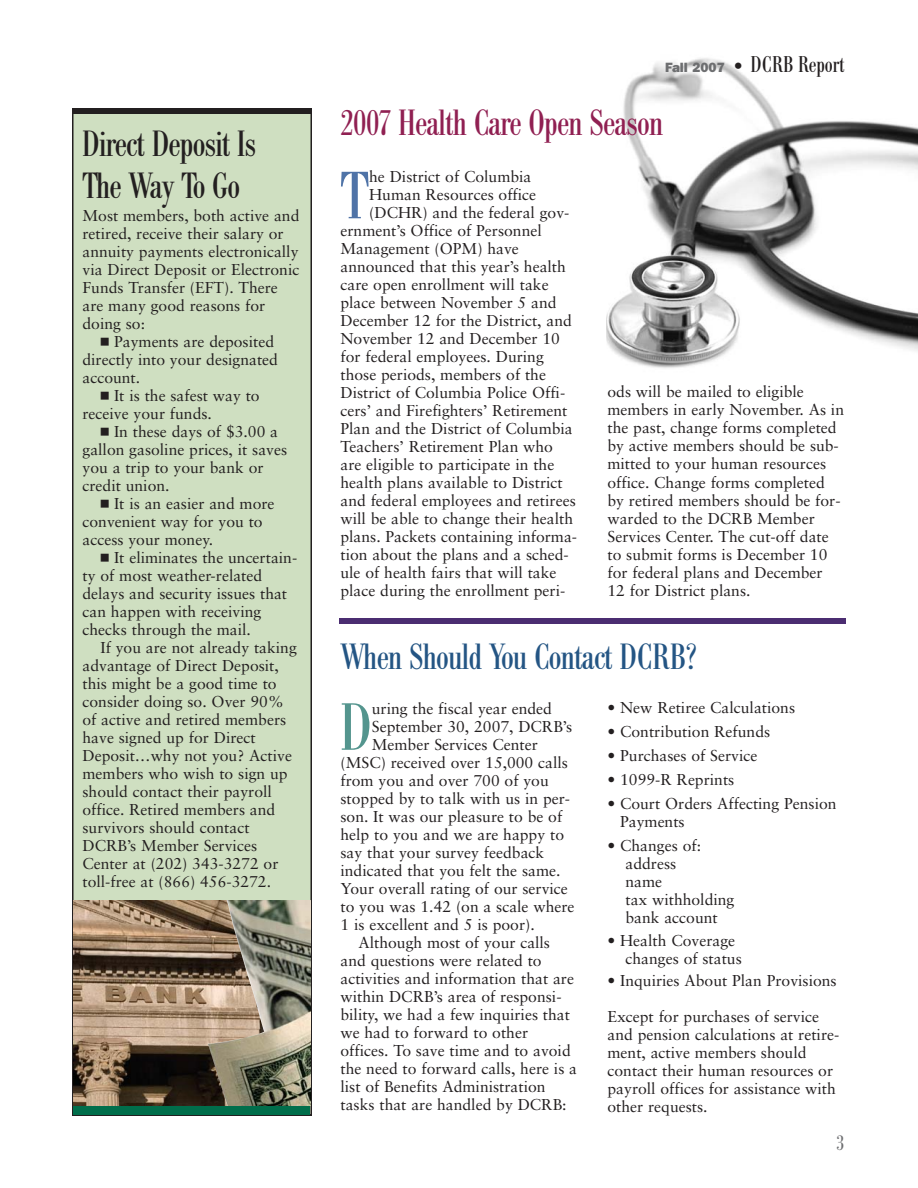
<style>
.page{position:relative;width:918px;height:1188px;background:#fff}
.page>*{position:absolute;margin:0;border:0;box-sizing:border-box;transform-origin:0 0}
.t1{font:condensed 65.7px "Bodoni BE";color:#4f73a7}
.t2{font:condensed 65.7px "Bodoni BE";color:#54958e}
.t3{font:condensed 36px/42px "Bodoni BE";letter-spacing:-.02em;color:#231f20}
.t4{font:condensed 36px "Bodoni BE";letter-spacing:-.02em;color:#245584}
.t5{font:condensed 36px "Bodoni BE";letter-spacing:-.02em;color:#902052}
.t6{font:condensed 22.5px "Bodoni BE";color:#231f20}
.t7{font:condensed 21px "Bodoni BE";color:#6d6e70}
.t8{font:15.75px/18px "Sabon";color:#231f20}
.s1{font-family:"Franklin Gothic";font-weight:800;font-stretch:normal;font-size:13.5px;color:#6d6e70}
.s2{font-family:"Sabon";font-stretch:normal;font-size:18px}
</style>
<div class="page">
<div style="left:73px;top:109px;width:238px;height:1006px;background:#cfdfc1"></div>
<div style="left:72px;top:108px;width:240px;height:1008px;border:2px solid #231f20"></div>
<img style="left:606px;top:58px;width:312px;height:310px">
<div style="left:74px;top:1105px;width:236px;height:10px;background:#006e4b"></div>
<img style="left:74px;top:900px;width:132px;height:205px">
<img style="left:206px;top:900px;width:104px;height:205px">
<div style="left:339px;top:618px;width:507px;height:6px;background:#4b2d71"></div>
<div style="left:72px;top:108px;width:240px;height:5px;background:#231f20"></div>
<h2 class="t3" style="left:82px;top:127px;width:175px">Direct Deposit Is<br>The Way To Go</h2>
<p class="t8" style="left:82px;top:208px;width:218px">Most members, both active and</p>
<p class="t8" style="left:82px;top:226px;width:203px">retired, receive their salary or</p>
<p class="t8" style="left:82px;top:244px;width:218px">annuity payments electronically</p>
<p class="t8" style="left:82px;top:262px;width:218px">via Direct Deposit or Electronic</p>
<p class="t8" style="left:82px;top:280px;width:197px">Funds Transfer (EFT). There</p>
<p class="t8" style="left:82px;top:298px;width:184px">are many good reasons for</p>
<p class="t8" style="left:82px;top:316px;width:64px">doing so:</p>
<p class="t8" style="left:114px;top:334px;width:162px">Payments are deposited</p>
<p class="t8" style="left:82px;top:352px;width:197px">directly into your designated</p>
<p class="t8" style="left:82px;top:370px;width:59px">account.</p>
<p class="t8" style="left:114px;top:388px;width:147px">It is the safest way to</p>
<p class="t8" style="left:82px;top:406px;width:131px">receive your funds.</p>
<p class="t8" style="left:114px;top:424px;width:166px">In these days of $3.00 a</p>
<p class="t8" style="left:82px;top:442px;width:206px">gallon gasoline prices, it saves</p>
<p class="t8" style="left:82px;top:460px;width:183px">you a trip to your bank or</p>
<p class="t8" style="left:82px;top:478px;width:89px">credit union.</p>
<p class="t8" style="left:114px;top:496px;width:162px">It is an easier and more</p>
<p class="t8" style="left:82px;top:514px;width:182px">convenient way for you to</p>
<p class="t8" style="left:82px;top:532px;width:132px">access your money.</p>
<p class="t8" style="left:114px;top:550px;width:185px">It eliminates the uncertain-</p>
<p class="t8" style="left:82px;top:568px;width:181px">ty of most weather-related</p>
<p class="t8" style="left:82px;top:586px;width:206px">delays and security issues that</p>
<p class="t8" style="left:82px;top:604px;width:180px">can happen with receiving</p>
<p class="t8" style="left:82px;top:622px;width:170px">checks through the mail.</p>
<p class="t8" style="left:101px;top:640px;width:198px">If you are not already taking</p>
<p class="t8" style="left:82px;top:658px;width:198px">advantage of Direct Deposit,</p>
<p class="t8" style="left:82px;top:676px;width:196px">this might be a good time to</p>
<p class="t8" style="left:82px;top:694px;width:203px">consider doing so. Over 90%</p>
<p class="t8" style="left:82px;top:712px;width:205px">of active and retired members</p>
<p class="t8" style="left:82px;top:730px;width:175px">have signed up for Direct</p>
<p class="t8" style="left:82px;top:748px;width:211px">Deposit…why not you? Active</p>
<p class="t8" style="left:82px;top:766px;width:207px">members who wish to sign up</p>
<p class="t8" style="left:82px;top:784px;width:191px">should contact their payroll</p>
<p class="t8" style="left:82px;top:802px;width:194px">office. Retired members and</p>
<p class="t8" style="left:82px;top:820px;width:169px">survivors should contact</p>
<p class="t8" style="left:82px;top:838px;width:176px">DCRB’s Member Services</p>
<p class="t8" style="left:82px;top:856px;width:198px">Center at (202) 343-3272 or</p>
<p class="t8" style="left:82px;top:874px;width:190px">toll-free at (866) 456-3272.</p>
<h3 class="t6" style="left:665px;top:55px;width:181px"><span class="s1">Fall 2007</span> <span class="s2">•</span> DCRB Report</h3>
<h2 class="t5" style="left:340px;top:109px;width:324px">2007 Health Care Open Season</h2>
<h1 class="t1" style="left:340px;top:171px;width:30px">T</h1>
<p class="t8" style="left:369px;top:169px;width:164px">he District of Columbia</p>
<p class="t8" style="left:369px;top:187px;width:169px">Human Resources office</p>
<p class="t8" style="left:369px;top:205px;width:202px">(DCHR) and the federal gov-</p>
<p class="t8" style="left:341px;top:223px;width:203px">ernment’s Office of Personnel</p>
<p class="t8" style="left:341px;top:241px;width:180px">Management (OPM) have</p>
<p class="t8" style="left:341px;top:259px;width:227px">announced that this year’s health</p>
<p class="t8" style="left:341px;top:277px;width:210px">care open enrollment will take</p>
<p class="t8" style="left:341px;top:295px;width:218px">place between November 5 and</p>
<p class="t8" style="left:341px;top:313px;width:233px">December 12 for the District, and</p>
<p class="t8" style="left:341px;top:331px;width:221px">November 12 and December 10</p>
<p class="t8" style="left:341px;top:349px;width:205px">for federal employees. During</p>
<p class="t8" style="left:341px;top:367px;width:207px">those periods, members of the</p>
<p class="t8" style="left:341px;top:385px;width:226px">District of Columbia Police Offi-</p>
<p class="t8" style="left:341px;top:403px;width:229px">cers’ and Firefighters’ Retirement</p>
<p class="t8" style="left:341px;top:421px;width:234px">Plan and the District of Columbia</p>
<p class="t8" style="left:341px;top:439px;width:214px">Teachers’ Retirement Plan who</p>
<p class="t8" style="left:341px;top:457px;width:215px">are eligible to participate in the</p>
<p class="t8" style="left:341px;top:475px;width:224px">health plans available to District</p>
<p class="t8" style="left:341px;top:493px;width:237px">and federal employees and retirees</p>
<p class="t8" style="left:341px;top:511px;width:234px">will be able to change their health</p>
<p class="t8" style="left:341px;top:529px;width:238px">plans. Packets containing informa-</p>
<p class="t8" style="left:341px;top:547px;width:230px">tion about the plans and a sched-</p>
<p class="t8" style="left:341px;top:565px;width:218px">ule of health fairs that will take</p>
<p class="t8" style="left:341px;top:583px;width:226px">place during the enrollment peri-</p>
<p class="t8" style="left:608px;top:384px;width:238px">ods will be mailed to eligible members in early November. As in the past, change forms completed by active members should be sub&shy;mitted to your human resources office. Change forms completed by retired members should be for&shy;warded to the DCRB Member<br>Services Center. The cut-off date to submit forms is December 10 for federal plans and December<br>12 for District plans.</p>
<h2 class="t4" style="left:340px;top:643px;width:358px">When Should You Contact DCRB?</h2>
<p class="t8" style="left:608px;top:700px;width:189px">• New Retiree Calculations</p>
<p class="t8" style="left:608px;top:724px;width:164px">• Contribution Refunds</p>
<p class="t8" style="left:608px;top:748px;width:152px">• Purchases of Service</p>
<p class="t8" style="left:608px;top:772px;width:128px">• 1099-R Reprints</p>
<p class="t8" style="left:620px;top:796px;width:218px;text-indent:-13px">• Court Orders Affecting Pension<br>Payments</p>
<p class="t8" style="left:626px;top:838px;width:110px;text-indent:-18px">• Changes of: address<br>name<br>tax withholding bank account</p>
<p class="t8" style="left:626px;top:933px;width:118px;text-indent:-18px">• Health Coverage changes of status</p>
<p class="t8" style="left:608px;top:973px;width:231px">• Inquiries About Plan Provisions</p>
<p class="t8" style="left:608px;top:1009px;width:233px">Except for purchases of service and pension calculations at retire&shy;ment, active members should contact their human resources or payroll offices for assistance with other requests.</p>
<h1 class="t2" style="left:340px;top:703px;width:33px">D</h1>
<p class="t8" style="left:372px;top:701px;width:182px">uring the fiscal year ended</p>
<p class="t8" style="left:372px;top:719px;width:202px">September 30, 2007, DCRB’s</p>
<p class="t8" style="left:372px;top:737px;width:168px">Member Services Center</p>
<p class="t8" style="left:340px;top:755px;width:229px">(MSC) received over 15,000 calls</p>
<p class="t8" style="left:340px;top:773px;width:210px">from you and over 700 of you</p>
<p class="t8" style="left:340px;top:791px;width:231px">stopped by to talk with us in per-</p>
<p class="t8" style="left:340px;top:809px;width:223px">son. It was our pleasure to be of</p>
<p class="t8" style="left:340px;top:827px;width:225px">help to you and we are happy to</p>
<p class="t8" style="left:340px;top:845px;width:205px">say that your survey feedback</p>
<p class="t8" style="left:340px;top:863px;width:222px">indicated that you felt the same.</p>
<p class="t8" style="left:340px;top:881px;width:229px">Your overall rating of our service</p>
<p class="t8" style="left:340px;top:899px;width:236px">to you was 1.42 (on a scale where</p>
<p class="t8" style="left:340px;top:917px;width:196px">1 is excellent and 5 is poor).</p>
<p class="t8" style="left:359px;top:935px;width:193px">Although most of your calls</p>
<p class="t8" style="left:340px;top:953px;width:203px">and questions were related to</p>
<p class="t8" style="left:340px;top:971px;width:235px">activities and information that are</p>
<p class="t8" style="left:340px;top:989px;width:223px">within DCRB’s area of responsi-</p>
<p class="t8" style="left:340px;top:1007px;width:231px">bility, we had a few inquiries that</p>
<p class="t8" style="left:340px;top:1025px;width:189px">we had to forward to other</p>
<p class="t8" style="left:340px;top:1043px;width:232px">offices. To save time and to avoid</p>
<p class="t8" style="left:340px;top:1061px;width:238px">the need to forward calls, here is a</p>
<p class="t8" style="left:340px;top:1079px;width:207px">list of Benefits Administration</p>
<p class="t8" style="left:340px;top:1097px;width:228px">tasks that are handled by DCRB:</p>
<h3 class="t7" style="left:837px;top:1135px;width:9px">3</h3>
</div>
